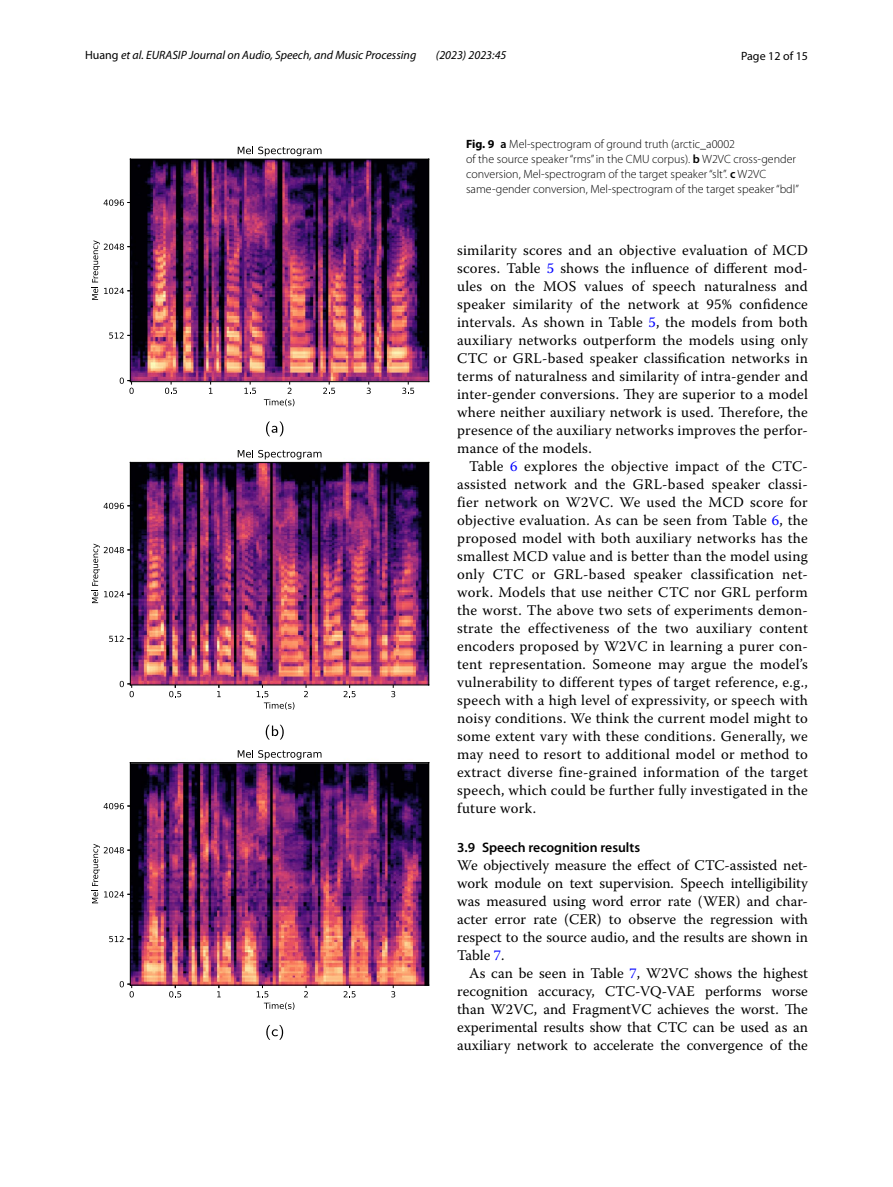
<style>
.page{position:relative;width:893px;height:1187px;background:#fff}
.page>*{position:absolute;margin:0;border:0;box-sizing:border-box;transform-origin:0 0}
.t1{font:14.7px/18px "Warnock Pro";letter-spacing:.01em;color:#000;text-align:justify}
.t2{font:600 13.8px "Myriad Pro";color:#000}
.t3{font:300 12px/15px "Myriad Pro";color:#000}
.t4{font:italic 12px "Myriad Pro";color:#000}
.t5{font:12px "Myriad Pro";color:#000}
.s1{font-style:normal}
.s2{font-weight:700}
.s3{font-weight:600}
.s4{color:#00f}
</style>
<div class="page">
<img style="left:130px;top:160px;width:299px;height:824px">
<svg style="left:165px;top:382px;width:12px;height:12px"></svg>
<svg style="left:209px;top:382px;width:3px;height:12px"></svg>
<svg style="left:244px;top:382px;width:12px;height:12px"></svg>
<svg style="left:323px;top:382px;width:12px;height:12px"></svg>
<svg style="left:367px;top:382px;width:4px;height:12px"></svg>
<svg style="left:402px;top:382px;width:12px;height:12px"></svg>
<svg style="left:264px;top:382px;width:30px;height:24px"></svg>
<svg style="left:120px;top:377px;width:14px;height:17px"></svg>
<svg style="left:109px;top:332px;width:21px;height:6px"></svg>
<svg style="left:104px;top:199px;width:26px;height:7px"></svg>
<svg style="left:92px;top:240px;width:38px;height:60px"></svg>
<hr style="left:130px;top:159px;width:1px;height:222px;background:#000">
<hr style="left:428px;top:159px;width:1px;height:222px;background:#000">
<hr style="left:130px;top:381px;width:299px;height:1px;background:#000">
<hr style="left:130px;top:159px;width:299px;height:1px;background:#000">
<svg style="left:238px;top:146px;width:83px;height:10px"></svg>
<svg style="left:266px;top:421px;width:17px;height:15px"></svg>
<svg style="left:169px;top:685px;width:12px;height:12px"></svg>
<svg style="left:217px;top:685px;width:4px;height:12px"></svg>
<svg style="left:304px;top:685px;width:4px;height:12px"></svg>
<svg style="left:344px;top:685px;width:12px;height:12px"></svg>
<svg style="left:391px;top:685px;width:4px;height:12px"></svg>
<svg style="left:257px;top:685px;width:37px;height:24px"></svg>
<svg style="left:120px;top:680px;width:14px;height:17px"></svg>
<svg style="left:109px;top:635px;width:21px;height:7px"></svg>
<svg style="left:104px;top:502px;width:26px;height:7px"></svg>
<svg style="left:92px;top:543px;width:38px;height:60px"></svg>
<hr style="left:130px;top:462px;width:1px;height:223px;background:#000">
<hr style="left:428px;top:462px;width:1px;height:223px;background:#000">
<hr style="left:130px;top:684px;width:299px;height:1px;background:#000">
<hr style="left:130px;top:462px;width:299px;height:1px;background:#000">
<svg style="left:238px;top:449px;width:83px;height:10px"></svg>
<svg style="left:266px;top:724px;width:18px;height:15px"></svg>
<svg style="left:169px;top:985px;width:12px;height:12px"></svg>
<svg style="left:217px;top:985px;width:4px;height:12px"></svg>
<svg style="left:304px;top:985px;width:4px;height:12px"></svg>
<svg style="left:344px;top:985px;width:12px;height:12px"></svg>
<svg style="left:391px;top:985px;width:4px;height:12px"></svg>
<svg style="left:257px;top:985px;width:37px;height:24px"></svg>
<svg style="left:120px;top:981px;width:14px;height:16px"></svg>
<svg style="left:109px;top:935px;width:21px;height:7px"></svg>
<svg style="left:104px;top:803px;width:26px;height:6px"></svg>
<svg style="left:92px;top:843px;width:38px;height:60px"></svg>
<hr style="left:130px;top:762px;width:1px;height:223px;background:#000">
<hr style="left:428px;top:762px;width:1px;height:223px;background:#000">
<hr style="left:130px;top:984px;width:299px;height:1px;background:#000">
<hr style="left:130px;top:762px;width:299px;height:1px;background:#000">
<svg style="left:238px;top:750px;width:83px;height:9px"></svg>
<svg style="left:266px;top:1025px;width:17px;height:14px"></svg>
<p class="t4" style="left:85px;top:48px;width:333px"><span class="s1">Huang</span> et al. EURASIP Journal on Audio, Speech, and Music Processing</p>
<p class="t4" style="left:436px;top:48px;width:72px">(2023) 2023:45</p>
<p class="t5" style="left:741px;top:48px;width:68px">Page 12 of 15</p>
<p class="t3" style="left:466px;top:137px;width:334px"><span class="s2">Fig. 9</span> <span class="s3">a</span> Mel-spectrogram of ground truth (arctic_a0002<br>of the source speaker “rms” in the CMU corpus). <span class="s3">b</span> W2VC cross-gender conversion, Mel-spectrogram of the target speaker “slt”. <span class="s3">c</span> W2VC same-gender conversion, Mel-spectrogram of the target speaker “bdl”</p>
<p class="t1" style="left:457px;top:241px;width:352px">similarity scores and an objective evaluation of MCD scores. Table <span class="s4">5</span> shows the influence of different mod&shy;ules on the MOS values of speech naturalness and speaker similarity of the network at 95% confidence intervals. As shown in Table <span class="s4">5</span>, the models from both auxiliary networks outperform the models using only CTC or GRL-based speaker classification networks in terms of naturalness and similarity of intra-gender and inter-gender conversions. They are superior to a model where neither auxiliary network is used. Therefore, the presence of the auxiliary networks improves the perfor&shy;mance of the models.</p>
<p class="t1" style="left:457px;top:457px;width:352px;text-indent:12px">Table <span class="s4">6</span> explores the objective impact of the CTC&shy;assisted network and the GRL-based speaker classi&shy;fier network on W2VC. We used the MCD score for objective evaluation. As can be seen from Table <span class="s4">6</span>, the proposed model with both auxiliary networks has the smallest MCD value and is better than the model using only CTC or GRL-based speaker classification net&shy;work. Models that use neither CTC nor GRL perform the worst. The above two sets of experiments demon&shy;strate the effectiveness of the two auxiliary content encoders proposed by W2VC in learning a purer con&shy;tent representation. Someone may argue the model’s vulnerability to different types of target reference, e.g., speech with a high level of expressivity, or speech with noisy conditions. We think the current model might to some extent vary with these conditions. Generally, we may need to resort to additional model or method to extract diverse fine-grained information of the target speech, which could be further fully investigated in the future work.</p>
<p class="t2" style="left:457px;top:838px;width:184px">3.9 Speech recognition results</p>
<p class="t1" style="left:457px;top:856px;width:352px">We objectively measure the effect of CTC-assisted net&shy;work module on text supervision. Speech intelligibility was measured using word error rate (WER) and char&shy;acter error rate (CER) to observe the regression with respect to the source audio, and the results are shown in Table <span class="s4">7</span>.</p>
<p class="t1" style="left:457px;top:964px;width:352px;text-indent:12px">As can be seen in Table <span class="s4">7</span>, W2VC shows the highest recognition accuracy, CTC-VQ-VAE performs worse than W2VC, and FragmentVC achieves the worst. The experimental results show that CTC can be used as an auxiliary network to accelerate the convergence of the</p>
</div>
